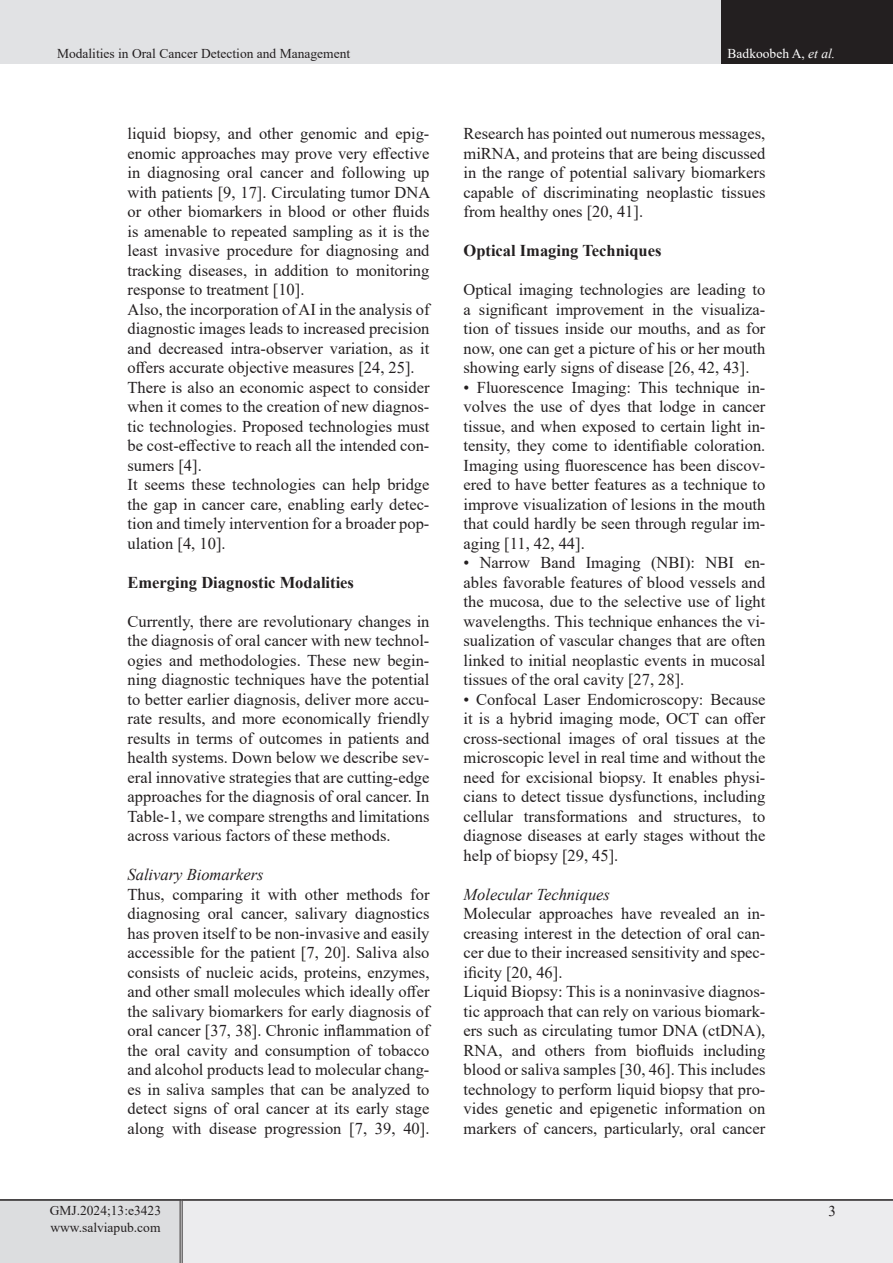
<style>
.page{position:relative;width:893px;height:1263px;background:#fff}
.page>*{position:absolute;margin:0;border:0;box-sizing:border-box;transform-origin:0 0}
.List_Paragraph{font:16.5px/19.5px "Times New Roman";color:#231f20;text-align:justify}
.List_Paragraph-2{font:700 16.5px "Times New Roman";color:#231f20}
.List_Paragraph-3{font:italic 16.5px "Times New Roman";color:#231f20}
.t1{font:15px "Times New Roman";color:#231f20}
.eeeeeeeeeeee{font:13.5px "Times New Roman";color:#231f20}
.t2{font:13.5px "Times New Roman";color:#fff}
.s1{font-style:italic}
</style>
<div class="page">
<div style="left:0;top:0;width:722px;height:64px;background:#e1e2e4"></div>
<div style="left:722px;top:0;width:171px;height:64px;background:#231f20"></div>
<div style="left:0;top:1200px;width:181px;height:63px;background:#dcdddf"></div>
<div style="left:181px;top:1200px;width:712px;height:63px;background:#ececee"></div>
<hr style="left:180px;top:1201px;width:3px;height:62px;background:#fff">
<hr style="left:180px;top:1201px;width:1px;height:62px;background:#231f20">
<hr style="left:182px;top:1201px;width:1px;height:62px;background:#231f20">
<hr style="left:0;top:1199px;width:181px;height:2px;background:#231f20">
<hr style="left:181px;top:1199px;width:712px;height:2px;background:#231f20">
<p class="eeeeeeeeeeee" style="left:57px;top:44px;width:295px">Modalities in Oral Cancer Detection and Management</p>
<p class="t2" style="left:728px;top:44px;width:109px">Badkoobeh A, <span class="s1">et al.</span></p>
<p class="List_Paragraph" style="left:128px;top:123px;width:304px">liquid biopsy, and other genomic and epig&shy;enomic approaches may prove very effective in diagnosing oral cancer and following up with patients [9, 17]. Circulating tumor DNA or other biomarkers in blood or other fluids is amenable to repeated sampling as it is the least invasive procedure for diagnosing and tracking diseases, in addition to monitoring response to treatment [10].</p>
<p class="List_Paragraph" style="left:128px;top:299px;width:303px">Also, the incorporation of AI in the analysis of diagnostic images leads to increased precision and decreased intra-observer variation, as it offers accurate objective measures [24, 25].</p>
<p class="List_Paragraph" style="left:128px;top:377px;width:303px">There is also an economic aspect to consider when it comes to the creation of new diagnos&shy;tic technologies. Proposed technologies must be cost-effective to reach all the intended con&shy;sumers [4].</p>
<p class="List_Paragraph" style="left:128px;top:474px;width:303px">It seems these technologies can help bridge the gap in cancer care, enabling early detec&shy;tion and timely intervention for a broader pop&shy;ulation [4, 10].</p>
<p class="List_Paragraph-2" style="left:128px;top:570px;width:228px">Emerging Diagnostic Modalities</p>
<p class="List_Paragraph" style="left:128px;top:611px;width:303px">Currently, there are revolutionary changes in the diagnosis of oral cancer with new technol&shy;ogies and methodologies. These new begin&shy;ning diagnostic techniques have the potential to better earlier diagnosis, deliver more accu&shy;rate results, and more economically friendly results in terms of outcomes in patients and health systems. Down below we describe sev&shy;eral innovative strategies that are cutting-edge approaches for the diagnosis of oral cancer. In Table-1, we compare strengths and limitations across various factors of these methods.</p>
<p class="List_Paragraph-3" style="left:128px;top:863px;width:138px">Salivary Biomarkers</p>
<p class="List_Paragraph" style="left:128px;top:884px;width:303px">Thus, comparing it with other methods for diagnosing oral cancer, salivary diagnostics has proven itself to be non-invasive and easily accessible for the patient [7, 20]. Saliva also consists of nucleic acids, proteins, enzymes, and other small molecules which ideally offer the salivary biomarkers for early diagnosis of oral cancer [37, 38]. Chronic inflammation of the oral cavity and consumption of tobacco and alcohol products lead to molecular chang&shy;es in saliva samples that can be analyzed to detect signs of oral cancer at its early stage along with disease progression [7, 39, 40].</p>
<p class="eeeeeeeeeeee" style="left:50px;top:1201px;width:113px">GMJ.2024;13:e3423</p>
<p class="eeeeeeeeeeee" style="left:50px;top:1217px;width:112px">www.salviapub.com</p>
<p class="List_Paragraph" style="left:463px;top:123px;width:303px">Research has pointed out numerous messages, miRNA, and proteins that are being discussed in the range of potential salivary biomarkers capable of discriminating neoplastic tissues from healthy ones [20, 41].</p>
<p class="List_Paragraph-2" style="left:463px;top:239px;width:200px">Optical Imaging Techniques</p>
<p class="List_Paragraph" style="left:463px;top:279px;width:303px">Optical imaging technologies are leading to a significant improvement in the visualiza&shy;tion of tissues inside our mouths, and as for now, one can get a picture of his or her mouth showing early signs of disease [26, 42, 43].</p>
<p class="List_Paragraph" style="left:463px;top:377px;width:303px">• Fluorescence Imaging: This technique in&shy;volves the use of dyes that lodge in cancer tissue, and when exposed to certain light in&shy;tensity, they come to identifiable coloration.<br>Imaging using fluorescence has been discov&shy;ered to have better features as a technique to improve visualization of lesions in the mouth that could hardly be seen through regular im&shy;aging [11, 42, 44].</p>
<p class="List_Paragraph" style="left:463px;top:552px;width:303px">• Narrow Band Imaging (NBI): NBI en&shy;ables favorable features of blood vessels and the mucosa, due to the selective use of light wavelengths. This technique enhances the vi&shy;sualization of vascular changes that are often linked to initial neoplastic events in mucosal tissues of the oral cavity [27, 28].</p>
<p class="List_Paragraph" style="left:463px;top:689px;width:303px">• Confocal Laser Endomicroscopy: Because it is a hybrid imaging mode, OCT can offer cross-sectional images of oral tissues at the microscopic level in real time and without the need for excisional biopsy. It enables physi&shy;cians to detect tissue dysfunctions, including cellular transformations and structures, to diagnose diseases at early stages without the help of biopsy [29, 45].</p>
<p class="List_Paragraph-3" style="left:463px;top:883px;width:148px">Molecular Techniques</p>
<p class="List_Paragraph" style="left:463px;top:903px;width:303px">Molecular approaches have revealed an in&shy;creasing interest in the detection of oral can&shy;cer due to their increased sensitivity and spec&shy;ificity [20, 46].</p>
<p class="List_Paragraph" style="left:463px;top:981px;width:303px">Liquid Biopsy: This is a noninvasive diagnos&shy;tic approach that can rely on various biomark&shy;ers such as circulating tumor DNA (ctDNA), RNA, and others from biofluids including blood or saliva samples [30, 46]. This includes technology to perform liquid biopsy that pro&shy;vides genetic and epigenetic information on markers of cancers, particularly, oral cancer</p>
<p class="t1" style="left:828px;top:1201px;width:9px">3</p>
</div>
